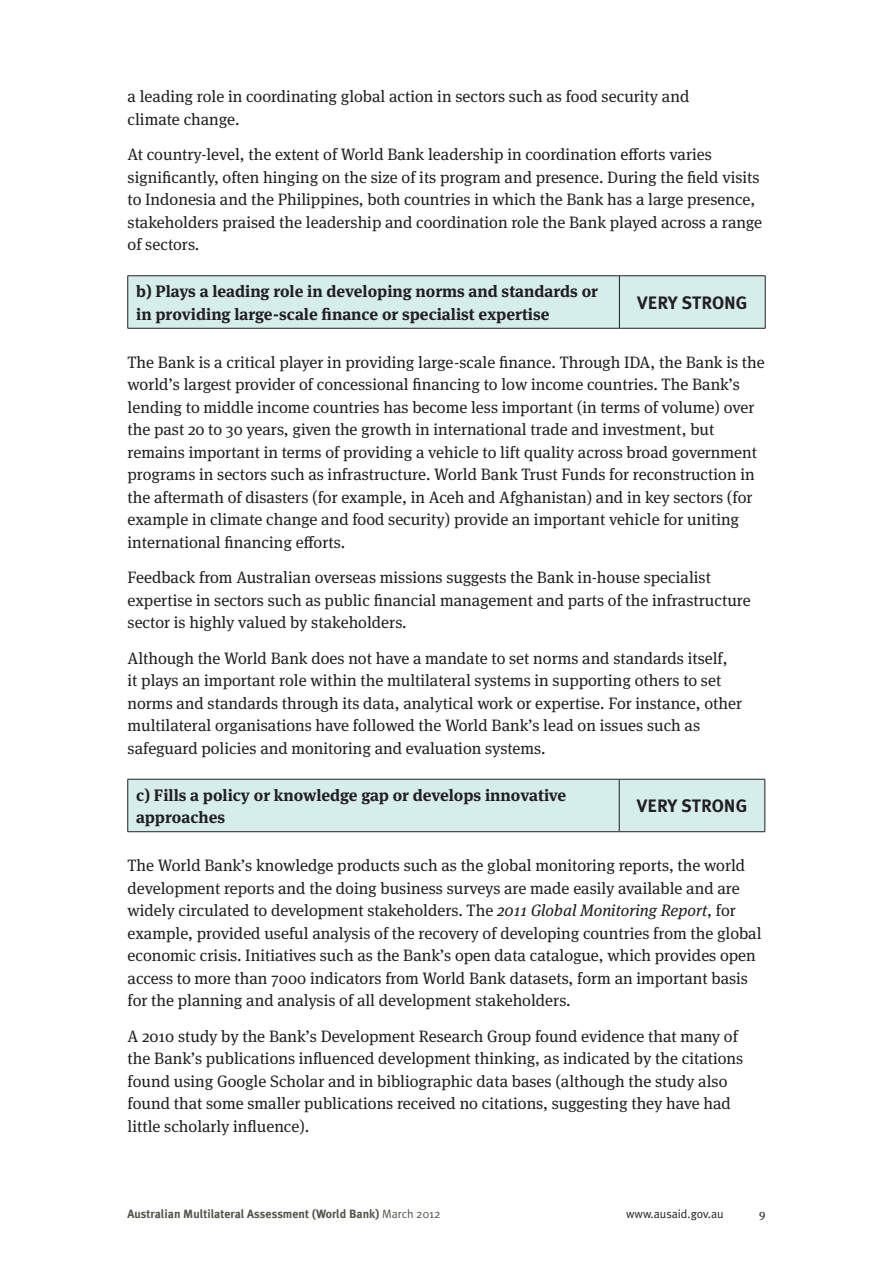
<style>
.page{position:relative;width:893px;height:1263px;background:#fff}
.page>*{position:absolute;margin:0;border:0;box-sizing:border-box;transform-origin:0 0}
._08bbbb_RIGHT_COLUMN{font:700 18px "Meta Plus";color:#231f20}
._04__BODY_TEXT{font:16.5px/22.5px "Meta Serif OT";color:#231f20}
._04__BODY_TEXT-2{font:700 16.5px/22.5px "Meta Serif OT";color:#231f20}
.t1{font:700 12px "Meta Plus";color:#53534a}
.t2{font:12px "Meta Plus Normal";color:#231f20}
.t3{font:12px "Meta Serif OT";color:#231f20}
.s1{font-style:italic}
.s2{font-family:"Meta Plus Normal";font-weight:400}
</style>
<div class="page">
<div style="left:128px;top:276px;width:637px;height:52px;background:#d5edeb"></div>
<hr style="left:619px;top:276px;width:1px;height:52px;background:#231f20">
<hr style="left:128px;top:275px;width:491px;height:1px;background:#231f20">
<hr style="left:127px;top:276px;width:1px;height:52px;background:#231f20">
<hr style="left:619px;top:275px;width:146px;height:1px;background:#231f20">
<hr style="left:765px;top:276px;width:1px;height:52px;background:#231f20">
<hr style="left:128px;top:328px;width:491px;height:1px;background:#231f20">
<hr style="left:619px;top:328px;width:146px;height:1px;background:#231f20">
<div style="left:128px;top:780px;width:637px;height:51px;background:#d5edeb"></div>
<hr style="left:619px;top:779px;width:1px;height:52px;background:#231f20">
<hr style="left:128px;top:779px;width:491px;height:1px;background:#231f20">
<hr style="left:127px;top:779px;width:1px;height:52px;background:#231f20">
<hr style="left:619px;top:779px;width:146px;height:1px;background:#231f20">
<hr style="left:765px;top:779px;width:1px;height:52px;background:#231f20">
<hr style="left:128px;top:831px;width:491px;height:1px;background:#231f20">
<hr style="left:619px;top:831px;width:146px;height:1px;background:#231f20">
<p class="_04__BODY_TEXT" style="left:128px;top:86px;width:563px">a leading role in coordinating global action in sectors such as food security and climate change.</p>
<p class="_04__BODY_TEXT" style="left:128px;top:143px;width:636px">At country-level, the extent of World Bank leadership in coordination efforts varies significantly, often hinging on the size of its program and presence. During the field visits to Indonesia and the Philippines, both countries in which the Bank has a large presence, stakeholders praised the leadership and coordination role the Bank played across a range of sectors.</p>
<p class="_04__BODY_TEXT-2" style="left:136px;top:280px;width:463px">b) Plays a leading role in developing norms and standards or in providing large-scale finance or specialist expertise</p>
<p class="_08bbbb_RIGHT_COLUMN" style="left:637px;top:292px;width:112px">VERY STRONG</p>
<p class="_04__BODY_TEXT" style="left:128px;top:351px;width:639px">The Bank is a critical player in providing large-scale finance. Through IDA, the Bank is the world’s largest provider of concessional financing to low income countries. The Bank’s lending to middle income countries has become less important (in terms of volume) over the past 20 to 30 years, given the growth in international trade and investment, but remains important in terms of providing a vehicle to lift quality across broad government programs in sectors such as infrastructure. World Bank Trust Funds for reconstruction in the aftermath of disasters (for example, in Aceh and Afghanistan) and in key sectors (for example in climate change and food security) provide an important vehicle for uniting international financing efforts.</p>
<p class="_04__BODY_TEXT" style="left:128px;top:567px;width:625px">Feedback from Australian overseas missions suggests the Bank in-house specialist expertise in sectors such as public financial management and parts of the infrastructure sector is highly valued by stakeholders.</p>
<p class="_04__BODY_TEXT" style="left:128px;top:647px;width:616px">Although the World Bank does not have a mandate to set norms and standards itself,<br>it plays an important role within the multilateral systems in supporting others to set norms and standards through its data, analytical work or expertise. For instance, other multilateral organisations have followed the World Bank’s lead on issues such as safeguard policies and monitoring and evaluation systems.</p>
<p class="_04__BODY_TEXT-2" style="left:136px;top:784px;width:431px">c) Fills a policy or knowledge gap or develops innovative approaches</p>
<p class="_08bbbb_RIGHT_COLUMN" style="left:637px;top:796px;width:112px">VERY STRONG</p>
<p class="_04__BODY_TEXT" style="left:128px;top:855px;width:635px">The World Bank’s knowledge products such as the global monitoring reports, the world development reports and the doing business surveys are made easily available and are widely circulated to development stakeholders. The <span class="s1">2011 Global Monitoring Report</span>, for example, provided useful analysis of the recovery of developing countries from the global economic crisis. Initiatives such as the Bank’s open data catalogue, which provides open access to more than 7000 indicators from World Bank datasets, form an important basis for the planning and analysis of all development stakeholders.</p>
<p class="_04__BODY_TEXT" style="left:128px;top:1025px;width:617px">A 2010 study by the Bank’s Development Research Group found evidence that many of the Bank’s publications influenced development thinking, as indicated by the citations found using Google Scholar and in bibliographic data bases (although the study also found that some smaller publications received no citations, suggesting they have had little scholarly influence).</p>
<p class="t1" style="left:128px;top:1207px;width:314px">Australian Multilateral Assessment (World Bank) <span class="s2">March 2012</span></p>
<p class="t2" style="left:626px;top:1207px;width:99px">www.ausaid.gov.au</p>
<p class="t3" style="left:759px;top:1207px;width:8px">9</p>
</div>
